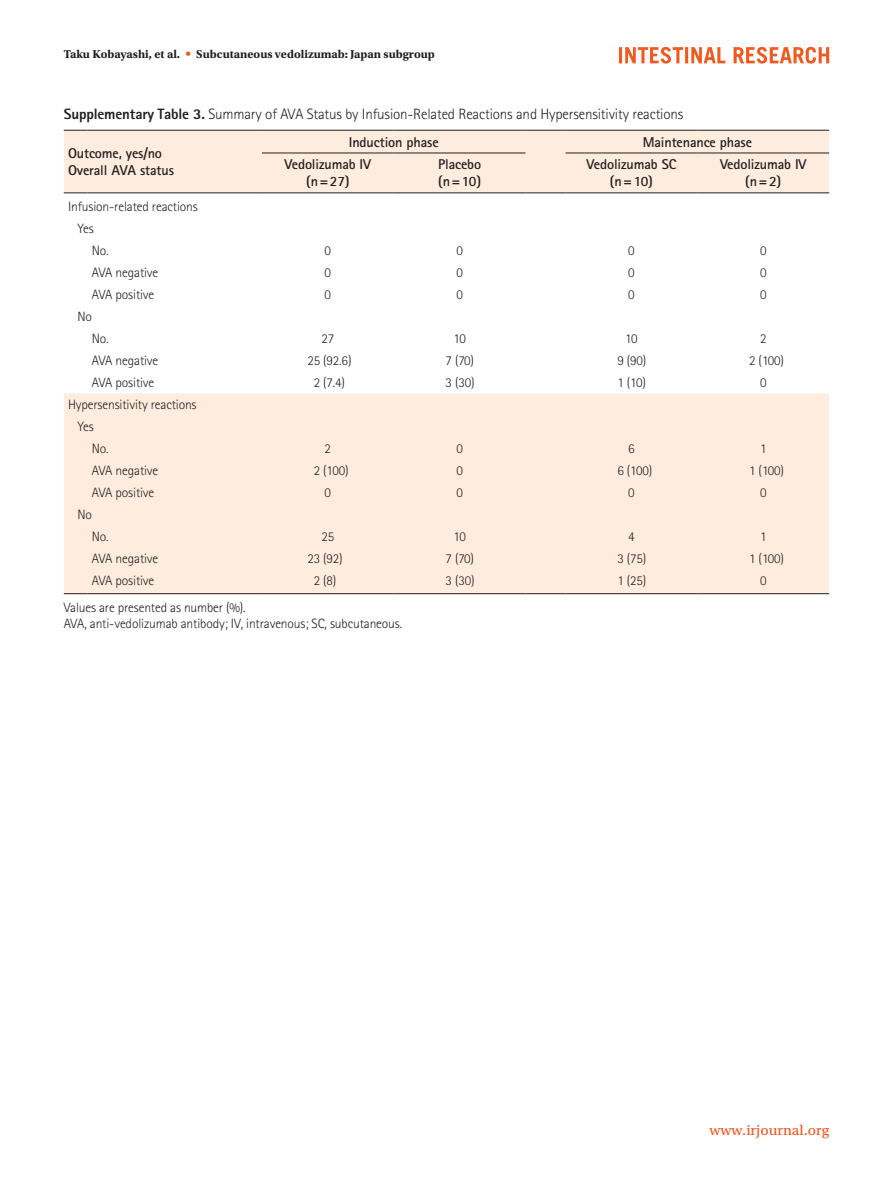
<style>
.page{position:relative;width:893px;height:1191px;background:#fff}
.page>*{position:absolute;margin:0;border:0;box-sizing:border-box;transform-origin:0 0}
.표그림제목{font:300 15px "Rotis Sans Serif Std";letter-spacing:-.01em;color:#231f20}
.t1{font:15px "Utopia Std Capt";color:#f15921}
.표항목{font:700 14.25px "Rotis Sans Serif Std";letter-spacing:-.01em;color:#231f20}
.표본문{font:300 13.5px "Rotis Sans Serif Std";letter-spacing:-.01em;color:#231f20}
.t2{font:700 12px "Utopia Std";color:#231f20}
.s1{font-family:"Univers LT Std";font-weight:400;color:#f15921}
.s2{font-weight:800}
</style>
<div class="page">
<svg style="left:619px;top:47px;width:210px;height:17px"></svg>
<svg style="left:64px;top:131px;width:765px;height:462px;fill:#feecdf"></svg>
<svg style="left:64px;top:130px;width:24px;height:1px"></svg>
<hr style="left:88px;top:130px;width:174px;height:1px;background:#231f20">
<hr style="left:262px;top:130px;width:132px;height:1px;background:#231f20">
<hr style="left:394px;top:130px;width:132px;height:1px;background:#231f20">
<hr style="left:526px;top:130px;width:40px;height:1px;background:#231f20">
<hr style="left:566px;top:130px;width:131px;height:1px;background:#231f20">
<hr style="left:697px;top:130px;width:132px;height:1px;background:#231f20">
<hr style="left:262px;top:153px;width:132px;height:1px;background:#231f20">
<hr style="left:394px;top:153px;width:132px;height:1px;background:#231f20">
<hr style="left:566px;top:153px;width:131px;height:1px;background:#231f20">
<hr style="left:697px;top:153px;width:132px;height:1px;background:#231f20">
<svg style="left:64px;top:192px;width:24px;height:1px"></svg>
<hr style="left:88px;top:192px;width:174px;height:1px;background:#231f20">
<hr style="left:262px;top:192px;width:132px;height:1px;background:#231f20">
<hr style="left:394px;top:192px;width:132px;height:1px;background:#231f20">
<hr style="left:526px;top:192px;width:40px;height:1px;background:#231f20">
<hr style="left:566px;top:192px;width:131px;height:1px;background:#231f20">
<hr style="left:697px;top:192px;width:132px;height:1px;background:#231f20">
<svg style="left:64px;top:593px;width:24px;height:1px"></svg>
<hr style="left:88px;top:593px;width:174px;height:1px;background:#231f20">
<hr style="left:262px;top:593px;width:132px;height:1px;background:#231f20">
<hr style="left:394px;top:593px;width:132px;height:1px;background:#231f20">
<hr style="left:526px;top:593px;width:40px;height:1px;background:#231f20">
<hr style="left:566px;top:593px;width:131px;height:1px;background:#231f20">
<hr style="left:697px;top:593px;width:132px;height:1px;background:#231f20">
<p class="t2" style="left:64px;top:47px;width:373px">Taku Kobayashi, et al. <span class="s1">•</span> Subcutaneous vedolizumab: Japan subgroup</p>
<p class="표그림제목" style="left:64px;top:105px;width:621px"><span class="s2">Supplementary Table 3.</span> Summary of AVA Status by Infusion-Related Reactions and Hypersensitivity reactions</p>
<p class="표항목" style="left:68px;top:144px;width:96px">Outcome, yes/no</p>
<p class="표항목" style="left:68px;top:161px;width:108px">Overall AVA status</p>
<p class="표항목" style="left:349px;top:133px;width:91px">Induction phase</p>
<p class="표항목" style="left:643px;top:133px;width:111px">Maintenance phase</p>
<p class="표항목" style="left:285px;top:155px;width:88px">Vedolizumab IV</p>
<p class="표항목" style="left:306px;top:172px;width:45px">(n=27)</p>
<p class="표항목" style="left:587px;top:155px;width:91px">Vedolizumab SC</p>
<p class="표항목" style="left:610px;top:172px;width:44px">(n=10)</p>
<p class="표항목" style="left:438px;top:155px;width:44px">Placebo</p>
<p class="표항목" style="left:438px;top:172px;width:44px">(n=10)</p>
<p class="표항목" style="left:720px;top:155px;width:88px">Vedolizumab IV</p>
<p class="표항목" style="left:745px;top:172px;width:37px">(n=2)</p>
<p class="표본문" style="left:68px;top:199px;width:131px">Infusion-related reactions</p>
<p class="표본문" style="left:77px;top:221px;width:18px">Yes</p>
<p class="표본문" style="left:92px;top:243px;width:18px">No.</p>
<p class="표본문" style="left:325px;top:243px;width:8px">0</p>
<p class="표본문" style="left:456px;top:243px;width:8px">0</p>
<p class="표본문" style="left:628px;top:243px;width:8px">0</p>
<p class="표본문" style="left:760px;top:243px;width:8px">0</p>
<p class="표본문" style="left:92px;top:265px;width:68px">AVA negative</p>
<p class="표본문" style="left:325px;top:265px;width:8px">0</p>
<p class="표본문" style="left:456px;top:265px;width:8px">0</p>
<p class="표본문" style="left:628px;top:265px;width:8px">0</p>
<p class="표본문" style="left:760px;top:265px;width:8px">0</p>
<p class="표본문" style="left:92px;top:287px;width:64px">AVA positive</p>
<p class="표본문" style="left:325px;top:287px;width:8px">0</p>
<p class="표본문" style="left:456px;top:287px;width:8px">0</p>
<p class="표본문" style="left:628px;top:287px;width:8px">0</p>
<p class="표본문" style="left:760px;top:287px;width:8px">0</p>
<p class="표본문" style="left:77px;top:309px;width:16px">No</p>
<p class="표본문" style="left:92px;top:331px;width:18px">No.</p>
<p class="표본문" style="left:321px;top:331px;width:14px">27</p>
<p class="표본문" style="left:453px;top:331px;width:14px">10</p>
<p class="표본문" style="left:625px;top:331px;width:14px">10</p>
<p class="표본문" style="left:760px;top:331px;width:8px">2</p>
<p class="표본문" style="left:92px;top:353px;width:68px">AVA negative</p>
<p class="표본문" style="left:307px;top:353px;width:46px">25 (92.6)</p>
<p class="표본문" style="left:446px;top:353px;width:30px">7 (70)</p>
<p class="표본문" style="left:617px;top:353px;width:31px">9 (90)</p>
<p class="표본문" style="left:749px;top:353px;width:36px">2 (100)</p>
<p class="표본문" style="left:92px;top:375px;width:64px">AVA positive</p>
<p class="표본문" style="left:314px;top:375px;width:33px">2 (7.4)</p>
<p class="표본문" style="left:446px;top:375px;width:31px">3 (30)</p>
<p class="표본문" style="left:617px;top:375px;width:30px">1 (10)</p>
<p class="표본문" style="left:760px;top:375px;width:8px">0</p>
<p class="표본문" style="left:68px;top:397px;width:130px">Hypersensitivity reactions</p>
<p class="표본문" style="left:77px;top:419px;width:18px">Yes</p>
<p class="표본문" style="left:92px;top:441px;width:18px">No.</p>
<p class="표본문" style="left:325px;top:441px;width:8px">2</p>
<p class="표본문" style="left:456px;top:441px;width:8px">0</p>
<p class="표본문" style="left:628px;top:441px;width:8px">6</p>
<p class="표본문" style="left:760px;top:441px;width:8px">1</p>
<p class="표본문" style="left:92px;top:463px;width:68px">AVA negative</p>
<p class="표본문" style="left:314px;top:463px;width:36px">2 (100)</p>
<p class="표본문" style="left:456px;top:463px;width:8px">0</p>
<p class="표본문" style="left:617px;top:463px;width:36px">6 (100)</p>
<p class="표본문" style="left:749px;top:463px;width:36px">1 (100)</p>
<p class="표본문" style="left:92px;top:485px;width:64px">AVA positive</p>
<p class="표본문" style="left:325px;top:485px;width:8px">0</p>
<p class="표본문" style="left:456px;top:485px;width:8px">0</p>
<p class="표본문" style="left:628px;top:485px;width:8px">0</p>
<p class="표본문" style="left:760px;top:485px;width:8px">0</p>
<p class="표본문" style="left:77px;top:507px;width:16px">No</p>
<p class="표본문" style="left:92px;top:529px;width:18px">No.</p>
<p class="표본문" style="left:321px;top:529px;width:14px">25</p>
<p class="표본문" style="left:453px;top:529px;width:14px">10</p>
<p class="표본문" style="left:628px;top:529px;width:8px">4</p>
<p class="표본문" style="left:760px;top:529px;width:8px">1</p>
<p class="표본문" style="left:92px;top:551px;width:68px">AVA negative</p>
<p class="표본문" style="left:307px;top:551px;width:37px">23 (92)</p>
<p class="표본문" style="left:446px;top:551px;width:30px">7 (70)</p>
<p class="표본문" style="left:617px;top:551px;width:31px">3 (75)</p>
<p class="표본문" style="left:749px;top:551px;width:36px">1 (100)</p>
<p class="표본문" style="left:92px;top:573px;width:64px">AVA positive</p>
<p class="표본문" style="left:314px;top:573px;width:24px">2 (8)</p>
<p class="표본문" style="left:446px;top:573px;width:31px">3 (30)</p>
<p class="표본문" style="left:617px;top:573px;width:31px">1 (25)</p>
<p class="표본문" style="left:760px;top:573px;width:8px">0</p>
<p class="표본문" style="left:64px;top:599px;width:183px">Values are presented as number (%).</p>
<p class="표본문" style="left:64px;top:616px;width:340px">AVA, anti-vedolizumab antibody; IV, intravenous; SC, subcutaneous.</p>
<p class="t1" style="left:710px;top:1122px;width:121px">www.irjournal.org</p>
</div>
